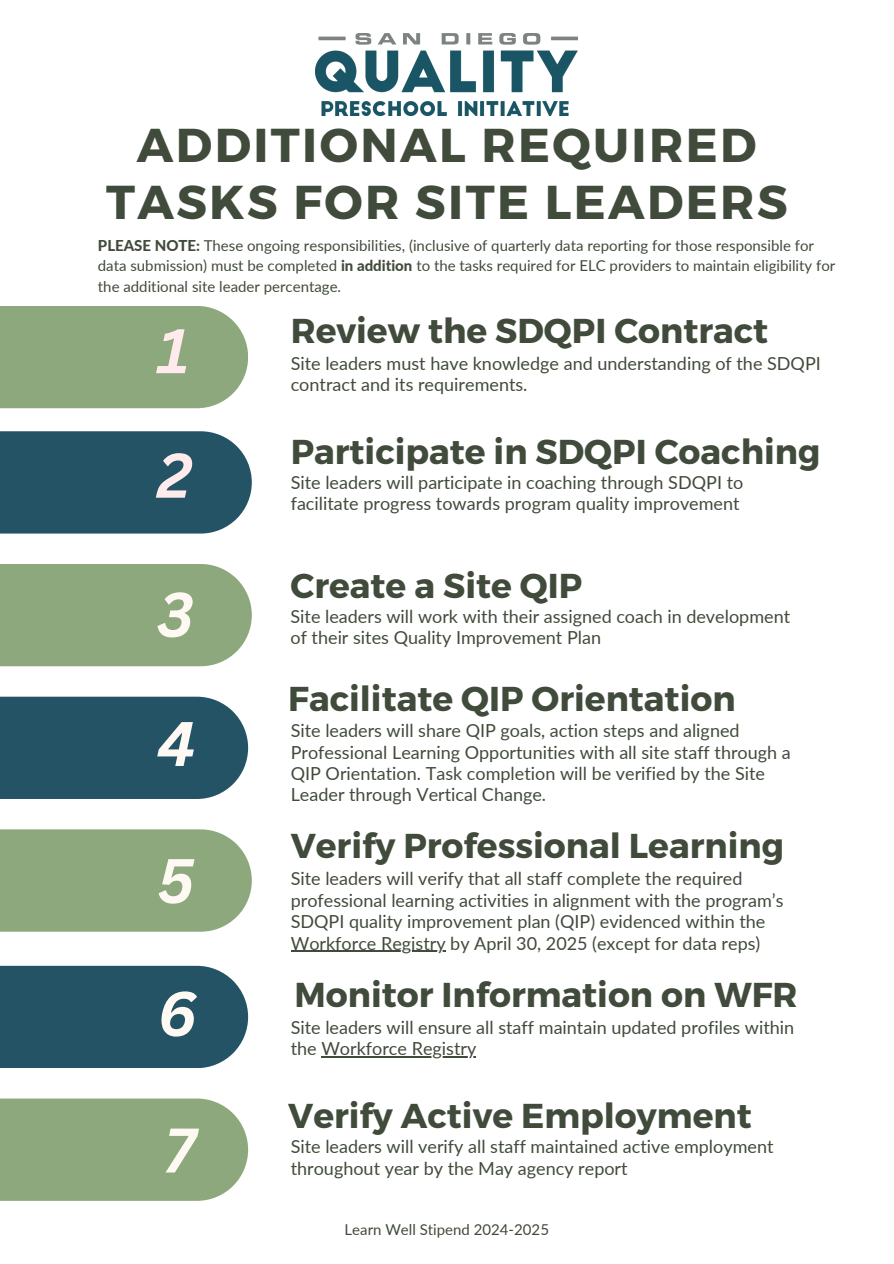
<style>
.page{position:relative;width:894px;height:1264px;background:#fff}
.page>*{position:absolute;margin:0;border:0;box-sizing:border-box;transform-origin:0 0}
.t1{font:italic 700 61.5px "Canva Sans";color:#fff9f3}
.t2{font:italic 700 61.5px "Canva Sans";color:#ffebeb}
.t3{font:700 47.4px/56.7px "Montserrat";letter-spacing:.05em;color:#414b3b;text-align:center}
.t4{font:700 34.5px "Montserrat";color:#414b3b}
.t5{font:18px/21.3px "Lato";color:#414b3b}
.t6{font:15px/20.2px "Lato";color:#414b3b}
.s1{font-weight:800}
</style>
<div class="page">
<div style="left:0;top:306px;width:248px;height:102px;background:#8ca87c"></div>
<div style="left:0;top:431px;width:252px;height:102px;background:#255366"></div>
<div style="left:0;top:564px;width:251px;height:102px;background:#8ca87c"></div>
<div style="left:0;top:696px;width:248px;height:103px;background:#255366"></div>
<div style="left:0;top:829px;width:251px;height:102px;background:#8ca87c"></div>
<div style="left:0;top:965px;width:248px;height:103px;background:#255366"></div>
<img style="left:315px;top:33px;width:262px;height:82px">
<hr style="left:290px;top:950px;width:155px;height:1px;background:#414b3b">
<hr style="left:321px;top:1056px;width:155px;height:1px;background:#414b3b">
<div style="left:0;top:1098px;width:248px;height:102px;background:#8ca87c"></div>
<h3 class="t3" style="left:106px;top:115px;width:682px">ADDITIONAL REQUIRED<br>TASKS FOR SITE LEADERS</h3>
<h2 class="t6" style="left:98px;top:235px;width:738px"><span class="s1">PLEASE NOTE:</span> These ongoing responsibilities, (inclusive of quarterly data reporting for those responsible for data submission) must be completed <span class="s1">in addition</span> to the tasks required for ELC providers to maintain eligibility for the additional site leader percentage.</h2>
<h1 class="t2" style="left:157px;top:307px;width:34px">1</h1>
<p class="t2" style="left:157px;top:432px;width:36px">2</p>
<p class="t1" style="left:157px;top:571px;width:38px">3</p>
<h3 class="t1" style="left:157px;top:700px;width:40px">4</h3>
<h2 class="t1" style="left:157px;top:837px;width:38px">5</h2>
<p class="t1" style="left:157px;top:970px;width:41px">6</p>
<h3 class="t1" style="left:147px;top:1095px;width:33px">7</h3>
<p class="t1" style="left:163px;top:1106px;width:33px">7</p>
<h2 class="t4" style="left:290px;top:308px;width:479px">Review the SDQPI Contract</h2>
<p class="t5" style="left:290px;top:352px;width:531px">Site leaders must have knowledge and understanding of the SDQPI contract and its requirements.</p>
<h3 class="t4" style="left:290px;top:429px;width:531px">Participate in SDQPI Coaching</h3>
<h2 class="t5" style="left:290px;top:471px;width:454px">Site leaders will participate in coaching through SDQPI to facilitate progress towards program quality improvement</h2>
<p class="t4" style="left:290px;top:563px;width:293px">Create a Site QIP</p>
<h3 class="t5" style="left:290px;top:605px;width:501px">Site leaders will work with their assigned coach in development of their sites Quality Improvement Plan</h3>
<h2 class="t4" style="left:288px;top:676px;width:449px">Facilitate QIP Orientation</h2>
<p class="t5" style="left:290px;top:719px;width:501px">Site leaders will share QIP goals, action steps and aligned Professional Learning Opportunities with all site staff through a QIP Orientation. Task completion will be verified by the Site Leader through Vertical Change.</p>
<h3 class="t4" style="left:290px;top:823px;width:494px">Verify Professional Learning</h3>
<h2 class="t5" style="left:290px;top:867px;width:494px">Site leaders will verify that all staff complete the required professional learning activities in alignment with the program’s<br>SDQPI quality improvement plan (QIP) evidenced within the</h2>
<p class="t5" style="left:290px;top:932px;width:471px">Workforce Registry by April 30, 2025 (except for data reps)</p>
<h2 class="t4" style="left:294px;top:972px;width:504px">Monitor Information on WFR</h2>
<p class="t5" style="left:290px;top:1016px;width:505px">Site leaders will ensure all staff maintain updated profiles within the Workforce Registry</p>
<h3 class="t4" style="left:288px;top:1093px;width:465px">Verify Active Employment</h3>
<p class="t5" style="left:290px;top:1135px;width:484px">Site leaders will verify all staff maintained active employment throughout year by the May agency report</p>
<h3 class="t6" style="left:344px;top:1219px;width:206px">Learn Well Stipend 2024-2025</h3>
</div>
